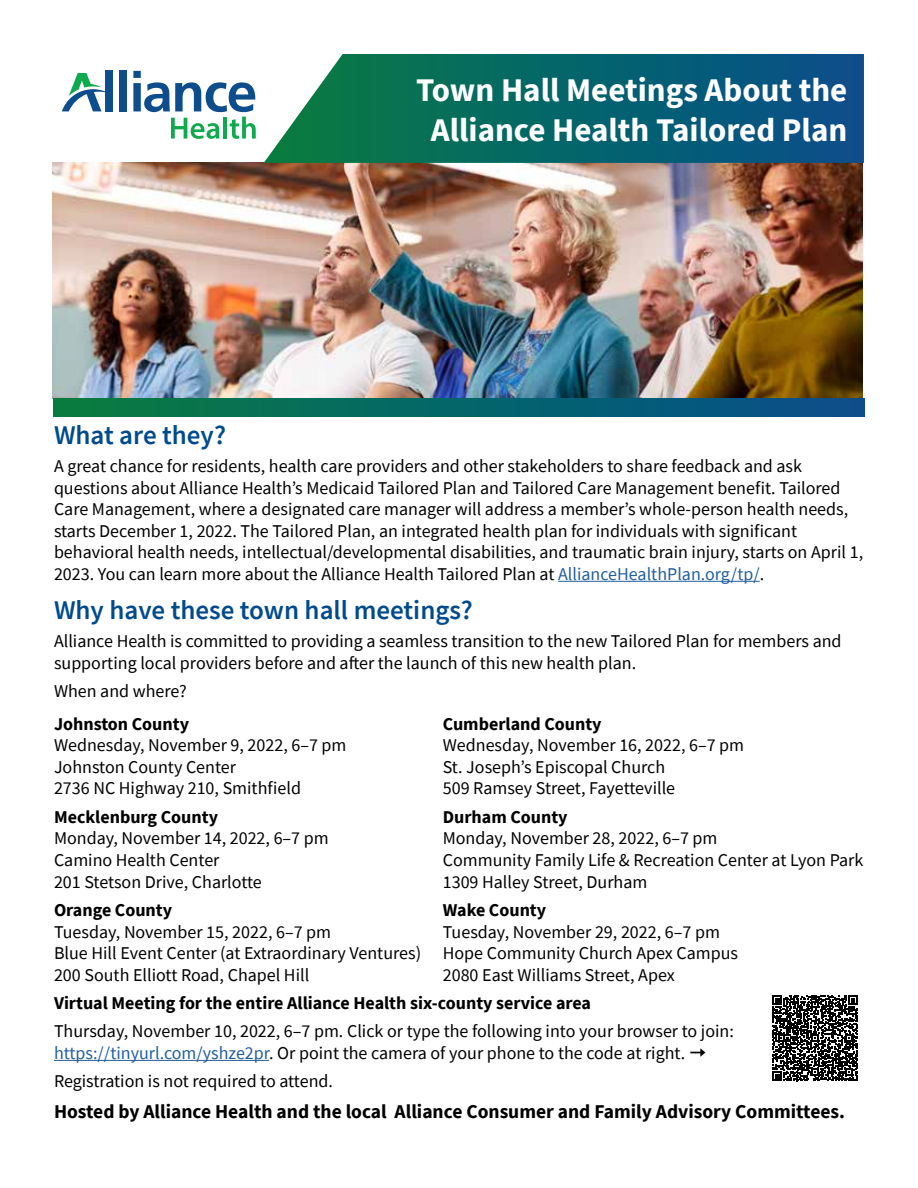
<style>
.page{position:relative;width:918px;height:1188px;background:#fff}
.page>*{position:absolute;margin:0;border:0;box-sizing:border-box;transform-origin:0 0}
.subhead{font:700 33px/39.6px "Source Sans Pro";color:#fff;text-align:center}
.Subhead2{font:600 27px "Source Sans Pro";color:#004b8d}
.Body_text{font:700 19.5px "Source Sans Pro";color:#000}
.Body_text-2{font:18px/21.6px "Source Sans Pro";color:#000}
.Body_text-3{font:700 18px "Source Sans Pro";color:#000}
.s1{color:#215e9e}
.s2{font-weight:700}
</style>
<div class="page">
<div style="left:106px;top:70px;width:7px;height:41px;background:#0d4d8c"></div>
<div style="left:120px;top:70px;width:7px;height:41px;background:#0d4d8c"></div>
<svg style="left:62px;top:73px;width:44px;height:38px"></svg>
<svg style="left:133px;top:71px;width:123px;height:68px"></svg>
<img style="left:52px;top:163px;width:811px;height:236px">
<svg style="left:264px;top:54px;width:600px;height:109px;background:#186e74"></svg>
<div style="left:53px;top:399px;width:812px;height:17px;background:linear-gradient(to right,#077c40,#074e8f)"></div>
<hr style="left:558px;top:581px;width:202px;height:1px;background:#215e9e">
<hr style="left:54px;top:1060px;width:215px;height:1px;background:#215e9e">
<svg style="left:772px;top:995px;width:86px;height:86px"></svg>
<p class="subhead" style="left:416px;top:70px;width:433px">Town Hall Meetings About the<br>Alliance Health Tailored Plan</p>
<p class="Subhead2" style="left:54px;top:417px;width:173px">What are they?</p>
<p class="Body_text-2" style="left:54px;top:455px;width:811px">A great chance for residents, health care providers and other stakeholders to share feedback and ask questions about Alliance Health’s Medicaid Tailored Plan and Tailored Care Management benefit. Tailored Care Management, where a designated care manager will address a member’s whole-person health needs, starts December 1, 2022. The Tailored Plan, an integrated health plan for individuals with significant behavioral health needs, intellectual/developmental disabilities, and traumatic brain injury, starts on April 1, 2023. You can learn more about the Alliance Health Tailored Plan at <span class="s1">AllianceHealthPlan.org/tp/</span>.</p>
<p class="Subhead2" style="left:54px;top:592px;width:420px">Why have these town hall meetings?</p>
<p class="Body_text-2" style="left:54px;top:631px;width:789px">Alliance Health is committed to providing a seamless transition to the new Tailored Plan for members and supporting local providers before and after the launch of this new health plan.</p>
<p class="Body_text-2" style="left:54px;top:681px;width:134px">When and where?</p>
<p class="Body_text-2" style="left:54px;top:713px;width:294px"><span class="s2">Johnston County<br></span>Wednesday, November 9, 2022, 6–7 pm<br>Johnston County Center<br>2736 NC Highway 210, Smithfield</p>
<p class="Body_text-2" style="left:54px;top:806px;width:276px"><span class="s2">Mecklenburg County<br></span>Monday, November 14, 2022, 6–7 pm<br>Camino Health Center<br>201 Stetson Drive, Charlotte</p>
<p class="Body_text-2" style="left:54px;top:899px;width:369px"><span class="s2">Orange County<br></span>Tuesday, November 15, 2022, 6–7 pm<br>Blue Hill Event Center (at Extraordinary Ventures)<br>200 South Elliott Road, Chapel Hill</p>
<p class="Body_text-2" style="left:443px;top:713px;width:303px"><span class="s2">Cumberland County<br></span>Wednesday, November 16, 2022, 6–7 pm<br>St. Joseph’s Episcopal Church<br>509 Ramsey Street, Fayetteville</p>
<p class="Body_text-2" style="left:443px;top:806px;width:422px"><span class="s2">Durham County<br></span>Monday, November 28, 2022, 6–7 pm<br>Community Family Life &amp; Recreation Center at Lyon Park<br>1309 Halley Street, Durham</p>
<p class="Body_text-2" style="left:443px;top:899px;width:297px"><span class="s2">Wake County<br></span>Tuesday, November 29, 2022, 6–7 pm<br>Hope Community Church Apex Campus<br>2080 East Williams Street, Apex</p>
<p class="Body_text-3" style="left:54px;top:991px;width:539px">Virtual Meeting for the entire Alliance Health six-county service area</p>
<p class="Body_text-2" style="left:54px;top:1021px;width:681px">Thursday, November 10, 2022, 6–7 pm. Click or type the following into your browser to join: <span class="s1">https://tinyurl.com/yshze2pr</span>. Or point the camera of your phone to the code at right.</p>
<p class="Body_text-2" style="left:54px;top:1071px;width:281px">Registration is not required to attend.</p>
<p class="Body_text" style="left:54px;top:1098px;width:793px">Hosted by Alliance Health and the local Alliance Consumer and Family Advisory Committees.</p>
</div>
